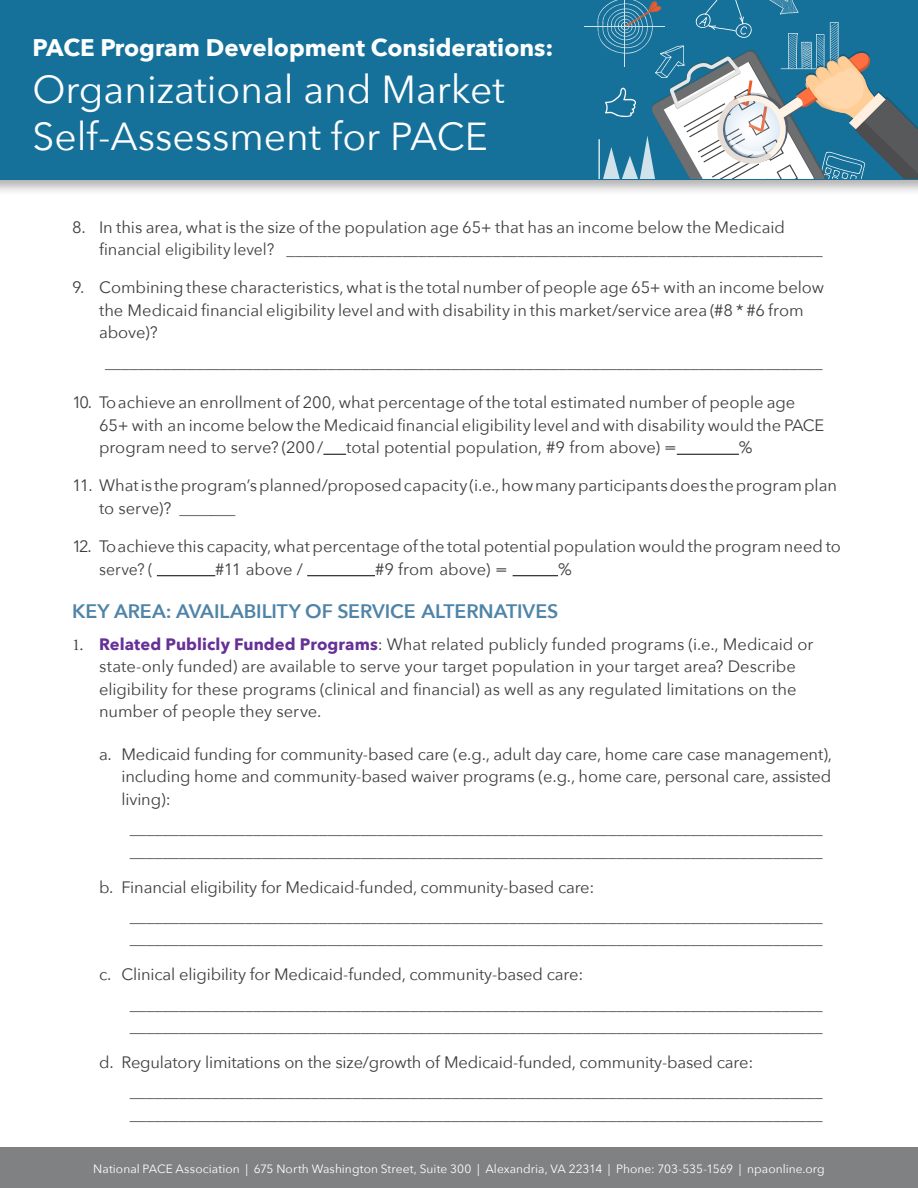
<style>
.page{position:relative;width:918px;height:1188px;background:#fff}
.page>*{position:absolute;margin:0;border:0;box-sizing:border-box;transform-origin:0 0}
.t1{font:39px/46.8px "Avenir Next";color:#fff}
.t2{font:700 24px "Avenir Next";color:#fff}
.heading_3{font:600 19.5px "Avenir Next";letter-spacing:-.005em;color:#4f84a8}
.body{font:16.5px/22.5px "Avenir Next";letter-spacing:-.005em;color:#3e3e3f}
.t3{font:12px "Avenir Next";letter-spacing:.005em;color:#fff}
.s1{font-family:"Adobe Garamond Pro"}
.s2{font-weight:700;color:#663096}
</style>
<div class="page">
<div style="left:0;top:0;width:918px;height:196px;background:#231f20;opacity:.35"></div>
<div style="left:0;top:0;width:918px;height:180px;background:#16719a"></div>
<div style="left:0;top:1147px;width:918px;height:41px;background:#7f8183"></div>
<hr style="left:585px;top:26px;width:80px;height:1px;background:#fff">
<svg style="left:597px;top:0;width:321px;height:178px"></svg>
<svg style="left:323px;top:454px;width:23px;height:1px"></svg>
<hr style="left:677px;top:454px;width:62px;height:1px;background:#000">
<hr style="left:157px;top:575px;width:58px;height:1px;background:#000">
<hr style="left:307px;top:575px;width:68px;height:1px;background:#000">
<hr style="left:513px;top:575px;width:45px;height:1px;background:#000">
<h2 class="t2" style="left:32px;top:27px;width:523px">PACE Program Development Considerations:</h2>
<h1 class="t1" style="left:32px;top:65px;width:474px">Organizational and Market<br>Self-Assessment for PACE</h1>
<p class="body" style="left:99px;top:215px;width:725px;text-indent:-27px">8. In this area, what is the size of the population age 65+ that has an income below the Medicaid financial eligibility level? _________________________________________________________________</p>
<p class="body" style="left:99px;top:276px;width:727px;text-indent:-27px">9. Combining these characteristics, what is the total number of people age 65+ with an income below the Medicaid financial eligibility level and with disability in this market/service area (#8 * #6 from above)?</p>
<p class="body" style="left:105px;top:350px;width:719px">_______________________________________________________________________________________</p>
<p class="body" style="left:99px;top:390px;width:727px;text-indent:-27px">10. To achieve an enrollment of 200, what percentage of the total estimated number of people age<br>65+ with an income below the Medicaid financial eligibility level and with disability would the PACE program need to serve? (200 /</p>
<p class="body" style="left:346px;top:435px;width:332px">total potential population, #9 from above) =</p>
<p class="body" style="left:739px;top:435px;width:15px">%</p>
<p class="body" style="left:99px;top:474px;width:740px;text-indent:-27px">11. What is the program’s planned/proposed capacity (i.e., how many participants does the program plan to serve)? _______</p>
<p class="body" style="left:99px;top:534px;width:744px;text-indent:-27px">12. To achieve this capacity, what percentage of the total potential population would the program need to serve? (</p>
<p class="body" style="left:215px;top:557px;width:89px">#11 above /</p>
<p class="body" style="left:375px;top:557px;width:134px">#9 from above) =</p>
<p class="body" style="left:558px;top:557px;width:15px">%</p>
<p class="heading_3" style="left:72px;top:595px;width:488px">KEY AREA: AVAILABILITY OF SERVICE ALTERNATIVES</p>
<p class="body" style="left:99px;top:632px;width:716px;text-indent:-27px"><span class="s1">1.</span> <span class="s2">Related Publicly Funded Programs</span>: What related publicly funded programs (i.e., Medicaid or state-only funded) are available to serve your target population in your target area? Describe eligibility for these programs (clinical and financial) as well as any regulated limitations on the number of people they serve.</p>
<p class="body" style="left:122px;top:742px;width:712px;text-align:justify;text-indent:-22px">a. Medicaid funding for community-based care (e.g., adult day care, home care case management), including home and community-based waiver programs (e.g., home care, personal care, assisted living):</p>
<p class="body" style="left:130px;top:816px;width:695px">____________________________________________________________________________________</p>
<p class="body" style="left:130px;top:839px;width:695px">____________________________________________________________________________________</p>
<p class="body" style="left:99px;top:875px;width:497px">b. Financial eligibility for Medicaid-funded, community-based care:</p>
<p class="body" style="left:130px;top:904px;width:695px">____________________________________________________________________________________</p>
<p class="body" style="left:130px;top:927px;width:695px">____________________________________________________________________________________</p>
<p class="body" style="left:99px;top:963px;width:486px">c. Clinical eligibility for Medicaid-funded, community-based care:</p>
<p class="body" style="left:130px;top:992px;width:695px">____________________________________________________________________________________</p>
<p class="body" style="left:130px;top:1014px;width:695px">____________________________________________________________________________________</p>
<p class="body" style="left:99px;top:1050px;width:656px">d. Regulatory limitations on the size/growth of Medicaid-funded, community-based care:</p>
<p class="body" style="left:130px;top:1080px;width:695px">____________________________________________________________________________________</p>
<p class="body" style="left:130px;top:1102px;width:695px">____________________________________________________________________________________</p>
<p class="t3" style="left:93px;top:1158px;width:733px">National PACE Association | 675 North Washington Street, Suite 300 | Alexandria, VA 22314 | Phone: 703-535-1569 | npaonline.org</p>
</div>
